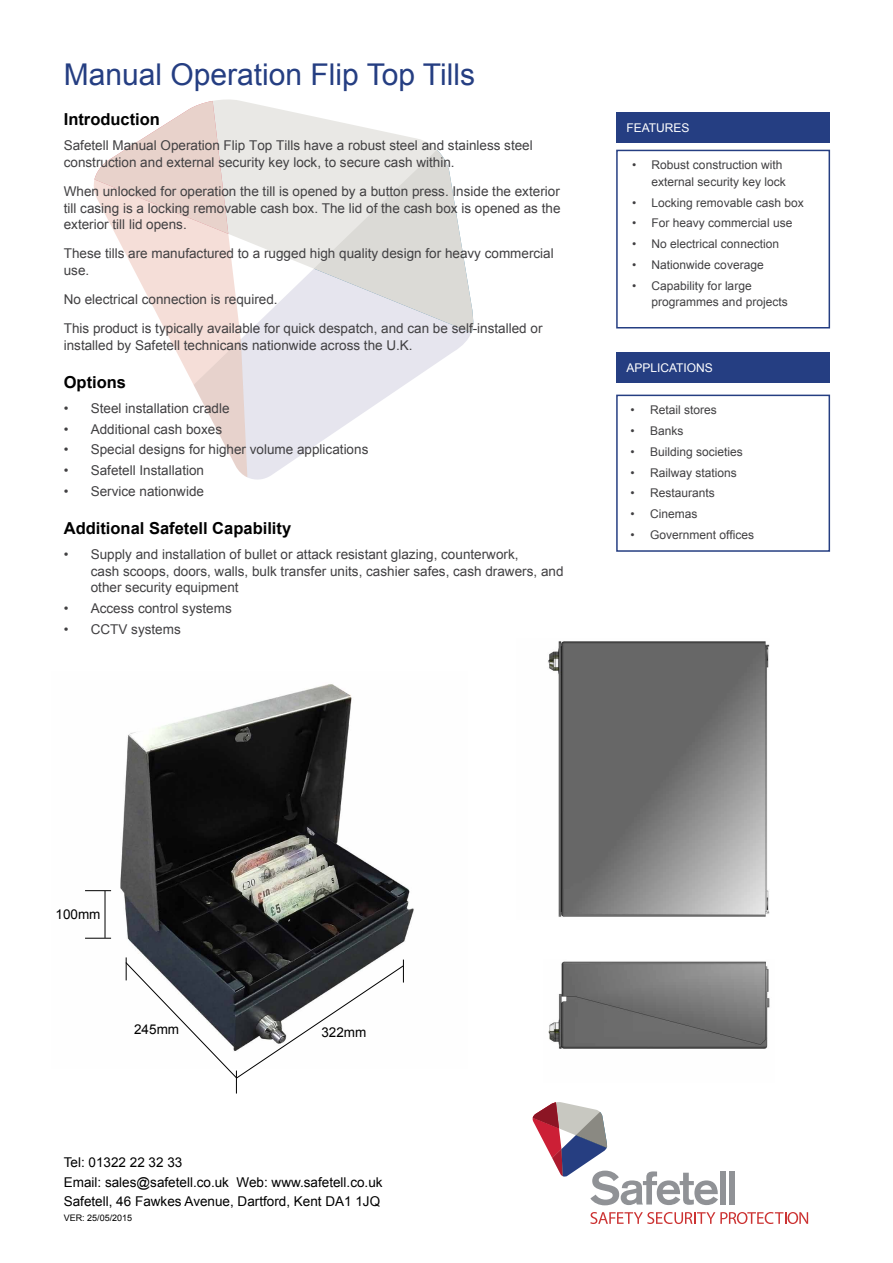
<style>
.page{position:relative;width:893px;height:1263px;background:#fff}
.page>*{position:absolute;margin:0;border:0;box-sizing:border-box;transform-origin:0 0}
.t1{font:30px "Arial";color:#253e82}
.t2{font:700 16.5px "Arial";color:#000}
.t3{font:13.5px/16.5px "Arial";color:#414042}
.t4{font:13.5px/19.5px "Arial";color:#000}
.t5{font:12px/16.5px "Arial";color:#414042;text-align:right}
.t6{font:12px "Arial";color:#fff}
.t7{font:9px "Arial";color:#000}
</style>
<div class="page">
<div style="left:720px;top:1171px;width:6px;height:33px;background:#909296"></div>
<div style="left:729px;top:1171px;width:6px;height:33px;background:#909296"></div>
<svg style="left:533px;top:1102px;width:185px;height:103px"></svg>
<svg style="left:590px;top:1212px;width:218px;height:12px"></svg>
<svg style="left:214px;top:99px;width:260px;height:227px;fill:#e9e8e5"></svg>
<svg style="left:314px;top:150px;width:159px;height:183px;background:#e4e3e0"></svg>
<svg style="left:247px;top:269px;width:224px;height:211px;fill:#e6e5ee"></svg>
<svg style="left:94px;top:101px;width:153px;height:376px"></svg>
<img style="left:85px;top:684px;width:329px;height:273px">
<img style="left:548px;top:961px;width:222px;height:88px">
<img style="left:548px;top:641px;width:221px;height:276px">
<hr style="left:105px;top:891px;width:1px;height:47px;background:#000">
<svg style="left:125px;top:957px;width:279px;height:136px"></svg>
<svg style="left:85px;top:938px;width:26px;height:1px"></svg>
<svg style="left:85px;top:890px;width:26px;height:1px"></svg>
<div style="left:616px;top:113px;width:214px;height:30px;background:#253e82"></div>
<div style="left:616px;top:353px;width:214px;height:30px;background:#253e82"></div>
<div style="left:616px;top:150px;width:214px;height:178px;border:2px solid #253e82"></div>
<div style="left:616px;top:395px;width:214px;height:157px;border:2px solid #253e82"></div>
<h1 class="t1" style="left:64px;top:55px;width:413px">Manual Operation Flip Top Tills</h1>
<p class="t2" style="left:64px;top:109px;width:98px">Introduction</p>
<p class="t3" style="left:64px;top:138px;width:470px">Safetell Manual Operation Flip Top Tills have a robust steel and stainless steel construction and external security key lock, to secure cash within.</p>
<p class="t3" style="left:64px;top:183px;width:498px;text-align:justify">When unlocked for operation the till is opened by a button press. Inside the exterior till casing is a locking removable cash box. The lid of the cash box is opened as the exterior till lid opens.</p>
<p class="t3" style="left:64px;top:246px;width:491px">These tills are manufactured to a rugged high quality design for heavy commercial use.</p>
<p class="t3" style="left:64px;top:285px;width:480px;line-height:29.2px">No electrical connection is required.<br>This product is typically available for quick despatch, and can be self-installed or</p>
<p class="t3" style="left:64px;top:337px;width:350px">installed by Safetell technicans nationwide across the U.K.</p>
<p class="t2" style="left:64px;top:371px;width:64px">Options</p>
<p class="t3" style="left:64px;top:400px;width:167px">• Steel installation cradle</p>
<p class="t3" style="left:64px;top:421px;width:160px">• Additional cash boxes</p>
<p class="t3" style="left:64px;top:442px;width:306px">• Special designs for higher volume applications</p>
<p class="t3" style="left:64px;top:462px;width:142px">• Safetell Installation</p>
<p class="t3" style="left:64px;top:483px;width:142px">• Service nationwide</p>
<p class="t2" style="left:64px;top:517px;width:229px">Additional Safetell Capability</p>
<p class="t3" style="left:91px;top:546px;width:474px;text-indent:-27px">• Supply and installation of bullet or attack resistant glazing, counterwork,<br>cash scoops, doors, walls, bulk transfer units, cashier safes, cash drawers, and other security equipment</p>
<p class="t3" style="left:64px;top:600px;width:170px">• Access control systems</p>
<p class="t3" style="left:64px;top:621px;width:119px">• CCTV systems</p>
<p class="t6" style="left:626px;top:120px;width:65px">FEATURES</p>
<p class="t5" style="left:632px;top:157px;width:155px">• Robust construction with external security key lock</p>
<p class="t5" style="left:632px;top:194px;width:173px">• Locking removable cash box</p>
<p class="t5" style="left:632px;top:215px;width:162px">• For heavy commercial use</p>
<p class="t5" style="left:632px;top:236px;width:148px">• No electrical connection</p>
<p class="t5" style="left:632px;top:257px;width:133px">• Nationwide coverage</p>
<p class="t5" style="left:652px;top:277px;width:138px;text-align:left;text-indent:-20px">• Capability for large programmes and projects</p>
<p class="t6" style="left:626px;top:359px;width:88px">APPLICATIONS</p>
<p class="t5" style="left:630px;top:402px;width:88px">• Retail stores</p>
<p class="t5" style="left:630px;top:423px;width:54px">• Banks</p>
<p class="t5" style="left:630px;top:444px;width:114px">• Building societies</p>
<p class="t5" style="left:630px;top:464px;width:108px">• Railway stations</p>
<p class="t5" style="left:630px;top:485px;width:86px">• Restaurants</p>
<p class="t5" style="left:630px;top:506px;width:68px">• Cinemas</p>
<p class="t5" style="left:630px;top:527px;width:125px">• Government offices</p>
<p class="t4" style="left:56px;top:904px;width:47px">100mm</p>
<p class="t4" style="left:134px;top:1019px;width:47px">245mm</p>
<p class="t4" style="left:321px;top:1023px;width:47px">322mm</p>
<p class="t4" style="left:64px;top:1153px;width:320px">Tel: 01322 22 32 33<br>Email: sales@safetell.co.uk Web: www.safetell.co.uk<br>Safetell, 46 Fawkes Avenue, Dartford, Kent DA1 1JQ</p>
<p class="t7" style="left:64px;top:1212px;width:70px">VER: 25/05/2015</p>
</div>
